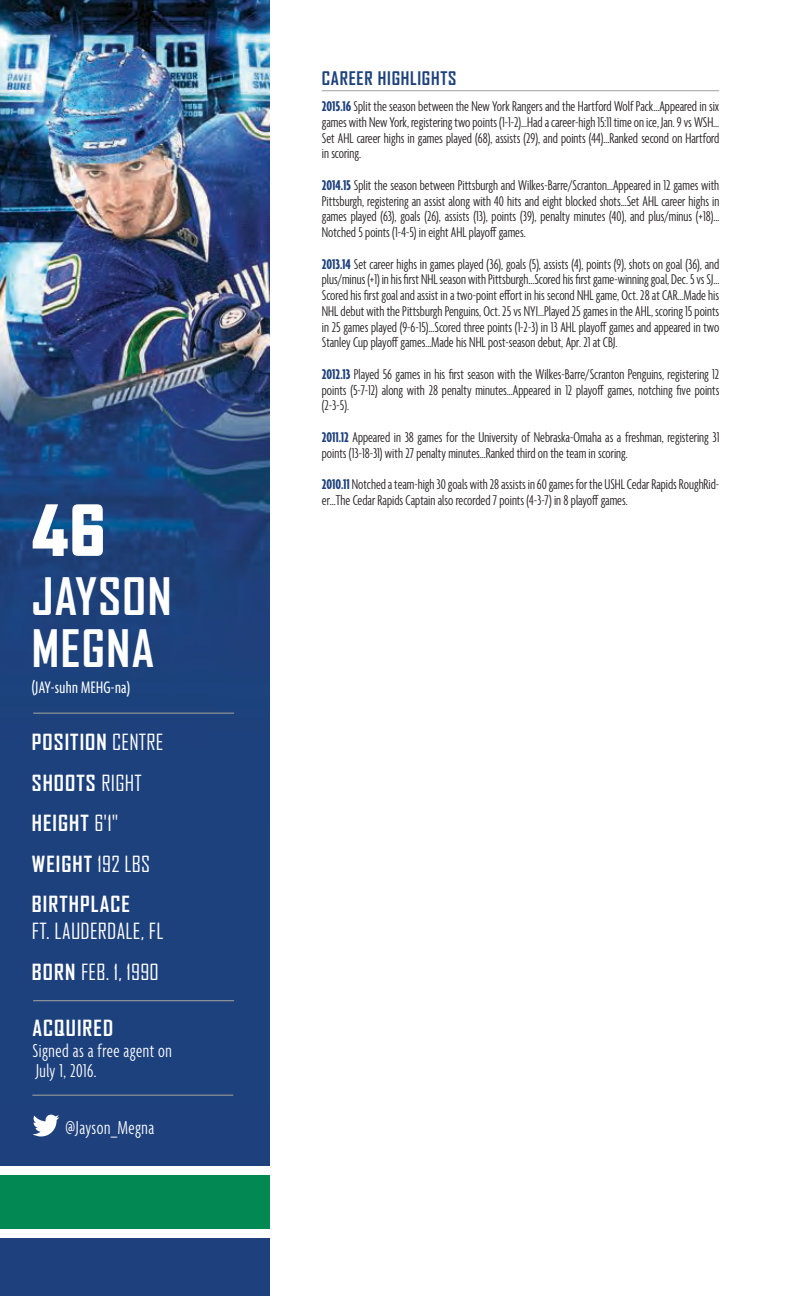
<style>
.page{position:relative;width:810px;height:1296px;background:#fff}
.page>*{position:absolute;margin:0;border:0;box-sizing:border-box;transform-origin:0 0}
.t1{font:900 67.5px "Agency VC";color:#fff}
.t2{font:700 49.5px "Agency VC";letter-spacing:.03em;color:#fff}
._1_Header_Blue_9_5pt{font:700 21.38px/40.5px "Agency VC";letter-spacing:.05em;color:#fff}
._1_Header_Blue_9_5pt-2{font:21.38px/27px "Agency VC";letter-spacing:.01em;color:#fff}
.PLAY_Body_STATS{font:300 extra-condensed 20.25px/20.2px "Agenda";letter-spacing:.025em;color:#fff}
.HIST_Body_SCORING_bo{font:extra-condensed 18px "Agenda";letter-spacing:.02em;color:#fff}
.Stats_GreenLoungo{font:700 18px "Agency VC";letter-spacing:.04em;color:#1d417d}
.PLAY_Body_CAREER_STA{font:300 extra-condensed 15.3px/15.8px "Agenda";color:#231f20}
.s1{font-weight:400}
.s2{font-weight:700}
.s3{font-weight:700;color:#1d417d}
</style>
<div class="page">
<hr style="left:322px;top:90px;width:397px;height:1px;background:#a7a9ac">
<img style="left:0;top:0;width:269px;height:1296px">
<div style="left:0;top:1175px;width:269px;height:55px;background:#028953"></div>
<div style="left:0;top:1166px;width:269px;height:9px;background:#fff"></div>
<div style="left:0;top:1230px;width:269px;height:8px;background:#fff"></div>
<hr style="left:33px;top:713px;width:201px;height:1px;background:#999a9a">
<svg style="left:33px;top:1114px;width:26px;height:23px"></svg>
<hr style="left:33px;top:1000px;width:201px;height:1px;background:#999a9a">
<hr style="left:32px;top:1095px;width:201px;height:1px;background:#999a9a">
<p class="t1" style="left:32px;top:491px;width:74px">46</p>
<p class="t2" style="left:32px;top:568px;width:141px">JAYSON</p>
<p class="t2" style="left:32px;top:619px;width:124px">MEGNA</p>
<p class="HIST_Body_SCORING_bo" style="left:32px;top:677px;width:100px">(JAY-suhn MEHG-na)</p>
<p class="_1_Header_Blue_9_5pt" style="left:32px;top:722px;width:133px">POSITION <span class="s1">CENTRE</span></p>
<p class="_1_Header_Blue_9_5pt" style="left:32px;top:763px;width:111px">SHOOTS <span class="s1">RIGHT<br></span>HEIGHT <span class="s1">6'1"</span></p>
<p class="_1_Header_Blue_9_5pt" style="left:32px;top:844px;width:120px">WEIGHT <span class="s1">192 LBS</span></p>
<p class="_1_Header_Blue_9_5pt-2" style="left:32px;top:891px;width:133px"><span class="s2">BIRTHPLACE<br></span>FT. LAUDERDALE, FL</p>
<p class="_1_Header_Blue_9_5pt-2" style="left:32px;top:959px;width:129px"><span class="s2">BORN</span> FEB. 1, 1990</p>
<p class="_1_Header_Blue_9_5pt" style="left:33px;top:1008px;width:82px">ACQUIRED</p>
<p class="PLAY_Body_STATS" style="left:33px;top:1040px;width:141px">Signed as a free agent on<br>July 1, 2016.</p>
<p class="PLAY_Body_STATS" style="left:66px;top:1117px;width:90px">@Jayson_Megna</p>
<p class="Stats_GreenLoungo" style="left:322px;top:68px;width:136px">CAREER HIGHLIGHTS</p>
<p class="PLAY_Body_CAREER_STA" style="left:322px;top:98px;width:399px"><span class="s3">2015.16</span> Split the season between the New York Rangers and the Hartford Wolf Pack…Appeared in six games with New York, registering two points (1-1-2)…Had a career-high 15:11 time on ice, Jan. 9 vs WSH...</p>
<p class="PLAY_Body_CAREER_STA" style="left:322px;top:130px;width:399px">Set AHL career highs in games played (68), assists (29), and points (44)…Ranked second on Hartford in scoring.</p>
<p class="PLAY_Body_CAREER_STA" style="left:322px;top:177px;width:399px;text-align:justify"><span class="s3">2014.15</span> Split the season between Pittsburgh and Wilkes-Barre/Scranton…Appeared in 12 games with Pittsburgh, registering an assist along with 40 hits and eight blocked shots…Set AHL career highs in games played (63), goals (26), assists (13), points (39), penalty minutes (40), and plus/minus (+18)… Notched 5 points (1-4-5) in eight AHL playoff games.</p>
<p class="PLAY_Body_CAREER_STA" style="left:322px;top:256px;width:399px;text-align:justify"><span class="s3">2013.14</span> Set career highs in games played (36), goals (5), assists (4), points (9), shots on goal (36), and plus/minus (+1) in his first NHL season with Pittsburgh…Scored his first game-winning goal, Dec. 5 vs SJ… Scored his first goal and assist in a two-point effort in his second NHL game, Oct. 28 at CAR…Made his NHL debut with the Pittsburgh Penguins, Oct. 25 vs NYI…Played 25 games in the AHL, scoring 15 points in 25 games played (9-6-15)…Scored three points (1-2-3) in 13 AHL playoff games and appeared in two Stanley Cup playoff games…Made his NHL post-season debut, Apr. 21 at CBJ.</p>
<p class="PLAY_Body_CAREER_STA" style="left:322px;top:366px;width:399px;text-align:justify"><span class="s3">2012.13</span> Played 56 games in his first season with the Wilkes-Barre/Scranton Penguins, registering 12 points (5-7-12) along with 28 penalty minutes…Appeared in 12 playoff games, notching five points (2-3-5).</p>
<p class="PLAY_Body_CAREER_STA" style="left:322px;top:429px;width:399px"><span class="s3">2011.12</span> Appeared in 38 games for the University of Nebraska-Omaha as a freshman, registering 31 points (13-18-31) with 27 penalty minutes…Ranked third on the team in scoring.</p>
<p class="PLAY_Body_CAREER_STA" style="left:322px;top:476px;width:399px"><span class="s3">2010.11</span> Notched a team-high 30 goals with 28 assists in 60 games for the USHL Cedar Rapids RoughRid&shy;er…The Cedar Rapids Captain also recorded 7 points (4-3-7) in 8 playoff games.</p>
</div>
